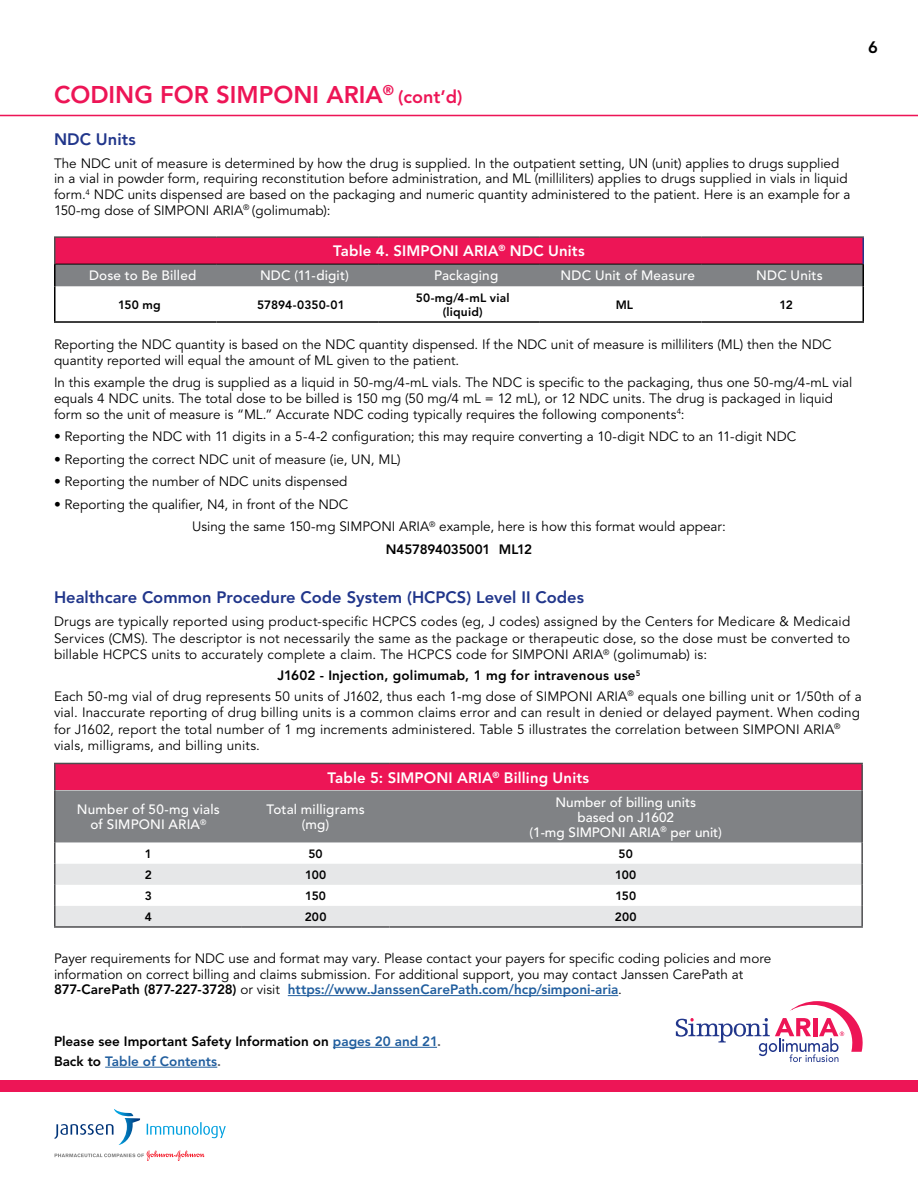
<style>
.page{position:relative;width:918px;height:1188px;background:#fff}
.page>*{position:absolute;margin:0;border:0;box-sizing:border-box;transform-origin:0 0}
.t1{font:800 24px "Avenir LT Std";color:#ed1556}
.t2{font:800 16.5px "Avenir LT Std";color:#21368b}
.t3{font:800 16.5px "Avenir LT Std";color:#000}
.t4{font:800 15px "Avenir LT Std";letter-spacing:.01em;color:#fff}
.t5{font:13.5px/15.8px "Avenir LT Std";color:#000}
.t6{font:500 13.5px/15px "Avenir LT Std";letter-spacing:.01em;color:#fff;text-align:center}
.t7{font:800 13.5px/19.8px "Avenir LT Std";color:#000}
.t8{font:800 12px/14.4px "Avenir LT Std";letter-spacing:.005em;color:#000;text-align:center}
.s1{font-size:18px}
.s2{font-weight:800}
.s3{font-weight:800;color:#215e9e}
.s4{color:#215e9e}
.s5{color:#58595b}
</style>
<div class="page">
<div style="left:0;top:1080px;width:918px;height:11px;background:#ed1556"></div>
<svg style="left:676px;top:1001px;width:187px;height:61px"></svg>
<hr style="left:0;top:115px;width:918px;height:1px;background:#ed1556">
<hr style="left:333px;top:1047px;width:104px;height:1px;background:#215e9e">
<hr style="left:105px;top:1067px;width:112px;height:1px;background:#215e9e">
<svg style="left:55px;top:1151px;width:150px;height:10px"></svg>
<svg style="left:147px;top:1122px;width:79px;height:16px"></svg>
<svg style="left:55px;top:1109px;width:85px;height:36px"></svg>
<div style="left:55px;top:237px;width:808px;height:27px;background:#ed1556"></div>
<div style="left:56px;top:265px;width:806px;height:22px;background:#808285"></div>
<hr style="left:54px;top:264px;width:162px;height:1px;background:#000">
<hr style="left:216px;top:264px;width:162px;height:1px;background:#000">
<hr style="left:378px;top:264px;width:162px;height:1px;background:#000">
<hr style="left:540px;top:264px;width:162px;height:1px;background:#000">
<hr style="left:702px;top:264px;width:162px;height:1px;background:#000">
<hr style="left:54px;top:236px;width:162px;height:2px;background:#4d4d4f">
<hr style="left:54px;top:238px;width:2px;height:26px;background:#4d4d4f">
<hr style="left:216px;top:236px;width:162px;height:2px;background:#4d4d4f">
<hr style="left:378px;top:236px;width:162px;height:2px;background:#4d4d4f">
<hr style="left:540px;top:236px;width:162px;height:2px;background:#4d4d4f">
<hr style="left:702px;top:236px;width:162px;height:2px;background:#4d4d4f">
<hr style="left:862px;top:238px;width:2px;height:26px;background:#21368b">
<hr style="left:54px;top:264px;width:2px;height:23px;background:#000">
<hr style="left:862px;top:264px;width:2px;height:23px;background:#000">
<hr style="left:54px;top:287px;width:2px;height:34px;background:#000">
<hr style="left:862px;top:287px;width:2px;height:34px;background:#000">
<hr style="left:54px;top:321px;width:162px;height:2px;background:#000">
<hr style="left:216px;top:321px;width:162px;height:2px;background:#000">
<hr style="left:378px;top:321px;width:162px;height:2px;background:#000">
<hr style="left:540px;top:321px;width:162px;height:2px;background:#000">
<hr style="left:702px;top:321px;width:162px;height:2px;background:#000">
<div style="left:55px;top:763px;width:807px;height:27px;background:#ed1556"></div>
<div style="left:56px;top:790px;width:805px;height:53px;background:#808285"></div>
<div style="left:56px;top:864px;width:805px;height:21px;background:#e6e7e8"></div>
<div style="left:56px;top:906px;width:805px;height:20px;background:#e6e7e8"></div>
<hr style="left:54px;top:763px;width:188px;height:1px;background:#4d4d4f">
<hr style="left:54px;top:764px;width:2px;height:26px;background:#4d4d4f">
<hr style="left:242px;top:763px;width:147px;height:1px;background:#4d4d4f">
<hr style="left:389px;top:763px;width:474px;height:1px;background:#4d4d4f">
<hr style="left:861px;top:764px;width:2px;height:26px;background:#4d4d4f">
<hr style="left:54px;top:790px;width:2px;height:53px;background:#4d4d4f">
<hr style="left:861px;top:790px;width:2px;height:53px;background:#4d4d4f">
<hr style="left:54px;top:843px;width:2px;height:21px;background:#4d4d4f">
<hr style="left:861px;top:843px;width:2px;height:21px;background:#4d4d4f">
<hr style="left:54px;top:864px;width:2px;height:21px;background:#4d4d4f">
<hr style="left:861px;top:864px;width:2px;height:21px;background:#4d4d4f">
<hr style="left:54px;top:885px;width:2px;height:21px;background:#4d4d4f">
<hr style="left:861px;top:885px;width:2px;height:21px;background:#4d4d4f">
<hr style="left:54px;top:906px;width:2px;height:20px;background:#4d4d4f">
<hr style="left:861px;top:906px;width:2px;height:20px;background:#4d4d4f">
<hr style="left:54px;top:926px;width:188px;height:2px;background:#4d4d4f">
<hr style="left:242px;top:926px;width:147px;height:2px;background:#4d4d4f">
<hr style="left:389px;top:926px;width:474px;height:2px;background:#4d4d4f">
<hr style="left:288px;top:995px;width:330px;height:1px;background:#215e9e">
<p class="t3" style="left:868px;top:38px;width:11px">6</p>
<h1 class="t1" style="left:54px;top:80px;width:410px">CODING FOR SIMPONI ARIA<sup>®</sup> <span class="s1">(cont’d)</span></h1>
<p class="t2" style="left:54px;top:130px;width:83px">NDC Units</p>
<p class="t5" style="left:54px;top:156px;width:798px">The NDC unit of measure is determined by how the drug is supplied. In the outpatient setting, UN (unit) applies to drugs supplied in a vial in powder form, requiring reconstitution before administration, and ML (milliliters) applies to drugs supplied in vials in liquid form.<sup>4</sup> NDC units dispensed are based on the packaging and numeric quantity administered to the patient. Here is an example for a 150-mg dose of SIMPONI ARIA<sup>®</sup> (golimumab):</p>
<p class="t4" style="left:333px;top:242px;width:253px">Table 4. SIMPONI ARIA<sup>®</sup> NDC Units</p>
<p class="t6" style="left:89px;top:269px;width:109px">Dose to Be Billed</p>
<p class="t6" style="left:260px;top:269px;width:90px">NDC (11-digit)</p>
<p class="t6" style="left:434px;top:269px;width:66px">Packaging</p>
<p class="t6" style="left:561px;top:269px;width:136px">NDC Unit of Measure</p>
<p class="t6" style="left:756px;top:269px;width:68px">NDC Units</p>
<p class="t8" style="left:118px;top:297px;width:44px">150 mg</p>
<p class="t8" style="left:257px;top:297px;width:89px">57894-0350-01</p>
<p class="t8" style="left:416px;top:290px;width:95px">50-mg/4-mL vial (liquid)</p>
<p class="t8" style="left:616px;top:297px;width:19px">ML</p>
<p class="t8" style="left:779px;top:297px;width:15px">12</p>
<p class="t5" style="left:54px;top:337px;width:779px">Reporting the NDC quantity is based on the NDC quantity dispensed. If the NDC unit of measure is milliliters (ML) then the NDC quantity reported will equal the amount of ML given to the patient.</p>
<p class="t5" style="left:54px;top:375px;width:800px">In this example the drug is supplied as a liquid in 50-mg/4-mL vials. The NDC is specific to the packaging, thus one 50-mg/4-mL vial equals 4 NDC units. The total dose to be billed is 150 mg (50 mg/4 mL = 12 mL), or 12 NDC units. The drug is packaged in liquid form so the unit of measure is “ML.” Accurate NDC coding typically requires the following components<sup>4</sup>:</p>
<p class="t5" style="left:54px;top:429px;width:744px">• Reporting the NDC with 11 digits in a 5-4-2 configuration; this may require converting a 10-digit NDC to an 11-digit NDC</p>
<p class="t5" style="left:54px;top:451px;width:348px">• Reporting the correct NDC unit of measure (ie, UN, ML)</p>
<p class="t5" style="left:54px;top:474px;width:295px">• Reporting the number of NDC units dispensed</p>
<p class="t5" style="left:54px;top:496px;width:296px">• Reporting the qualifier, N4, in front of the NDC</p>
<p class="t5" style="left:192px;top:519px;width:535px">Using the same 150-mg SIMPONI ARIA<sup>®</sup> example, here is how this format would appear:</p>
<p class="t7" style="left:386px;top:539px;width:148px">N457894035001 ML12</p>
<p class="t2" style="left:54px;top:588px;width:532px">Healthcare Common Procedure Code System (HCPCS) Level II Codes</p>
<p class="t5" style="left:54px;top:614px;width:798px;line-height:16.5px;text-align:justify">Drugs are typically reported using product-specific HCPCS codes (eg, J codes) assigned by the Centers for Medicare &amp; Medicaid Services (CMS). The descriptor is not necessarily the same as the package or therapeutic dose, so the dose must be converted to billable HCPCS units to accurately complete a claim. The HCPCS code for SIMPONI ARIA<sup>®</sup> (golimumab) is:</p>
<p class="t5" style="left:54px;top:665px;width:809px;line-height:20.9px;text-align:center"><span class="s2">J1602 - Injection, golimumab, 1 mg for intravenous use</span><sup>5<br></sup>Each 50-mg vial of drug represents 50 units of J1602, thus each 1-mg dose of SIMPONI ARIA<sup>®</sup> equals one billing unit or 1/50th of a</p>
<p class="t5" style="left:54px;top:705px;width:808px;line-height:16.5px">vial. Inaccurate reporting of drug billing units is a common claims error and can result in denied or delayed payment. When coding for J1602, report the total number of 1 mg increments administered. Table 5 illustrates the correlation between SIMPONI ARIA<sup>® </sup>vials, milligrams, and billing units.</p>
<p class="t4" style="left:328px;top:769px;width:263px">Table 5: SIMPONI ARIA<sup>®</sup> Billing Units</p>
<p class="t6" style="left:77px;top:802px;width:145px">Number of 50-mg vials of SIMPONI ARIA<sup>®</sup></p>
<p class="t6" style="left:266px;top:802px;width:100px">Total milligrams (mg)</p>
<p class="t6" style="left:529px;top:795px;width:194px">Number of billing units<br>based on J1602<br>(1-mg SIMPONI ARIA<sup>®</sup> per unit)</p>
<p class="t8" style="left:145px;top:846px;width:9px">1</p>
<p class="t8" style="left:308px;top:846px;width:16px">50</p>
<p class="t8" style="left:619px;top:846px;width:16px">50</p>
<p class="t8" style="left:145px;top:867px;width:9px">2</p>
<p class="t8" style="left:305px;top:867px;width:23px">100</p>
<p class="t8" style="left:615px;top:867px;width:23px">100</p>
<p class="t8" style="left:145px;top:889px;width:9px">3</p>
<p class="t8" style="left:305px;top:889px;width:22px">150</p>
<p class="t8" style="left:615px;top:889px;width:22px">150</p>
<p class="t8" style="left:145px;top:910px;width:9px">4</p>
<p class="t8" style="left:305px;top:910px;width:23px">200</p>
<p class="t8" style="left:615px;top:910px;width:23px">200</p>
<p class="t5" style="left:54px;top:951px;width:719px">Payer requirements for NDC use and format may vary. Please contact your payers for specific coding policies and more information on correct billing and claims submission. For additional support, you may contact Janssen CarePath at<br><span class="s2">877-CarePath (877-227-3728)</span> or visit <span class="s3">https://www.JanssenCarePath.com/hcp/simponi-aria</span>.</p>
<p class="t7" style="left:54px;top:1031px;width:389px">Please see Important Safety Information on <span class="s4">pages 20 and 21</span><span class="s5">.<br></span>Back to <span class="s4">Table of Contents</span><span class="s5">.</span></p>
</div>
